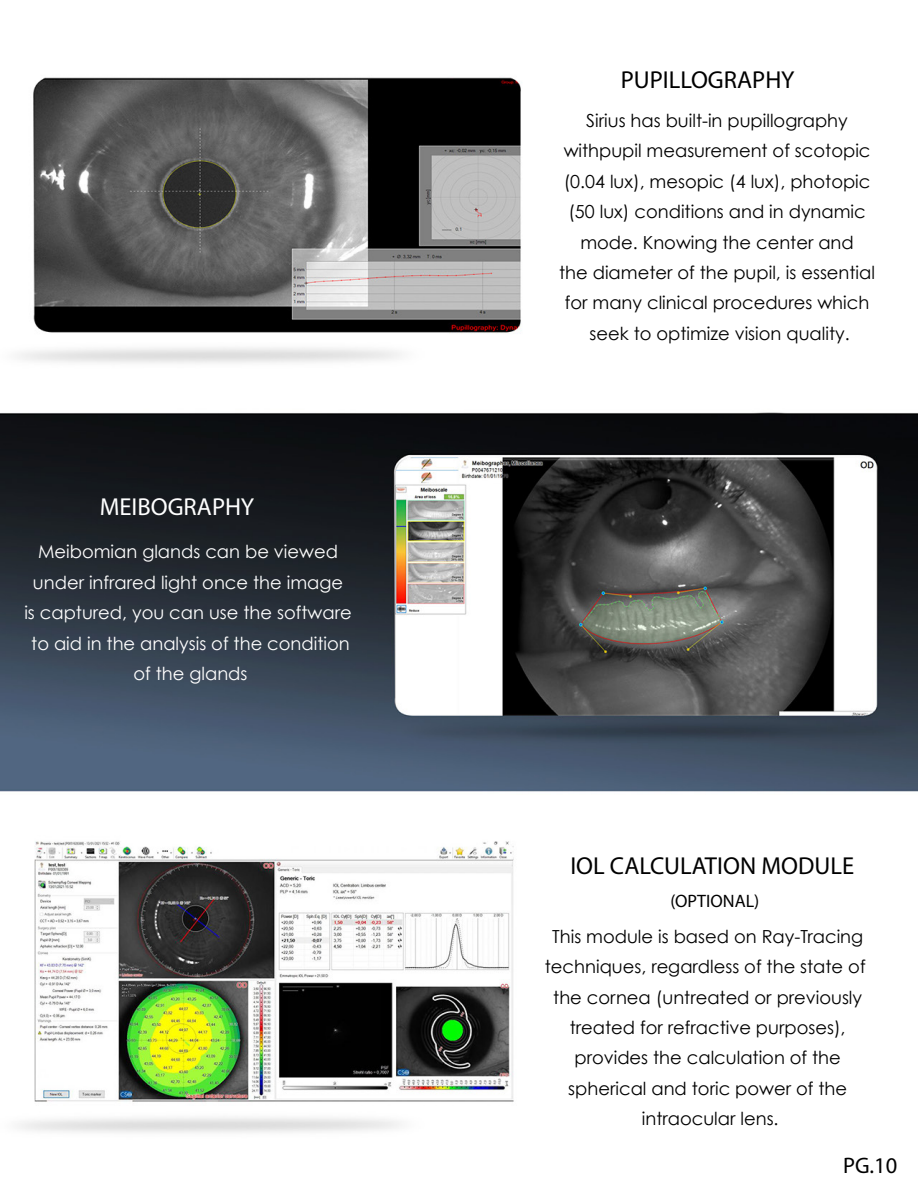
<style>
.page{position:relative;width:918px;height:1188px;background:#fff}
.page>*{position:absolute;margin:0;border:0;box-sizing:border-box;transform-origin:0 0}
.t1{font:24.6px "Myriad Pro";color:#000}
.t2{font:24.6px "Myriad Pro";color:#fff}
.t3{font:22.5px "Myriad Pro";color:#000}
.t4{font:18px/30.5px "Century Gothic";color:#000;text-align:center}
.t5{font:18px/30.5px "Century Gothic";color:#fff;text-align:center}
.t6{font:18px "Myriad Pro";color:#000}
</style>
<div class="page">
<img style="left:1px;top:77px;width:917px;height:1056px">
<img style="left:0;top:0;width:1px;height:1188px">
<h1 class="t2" style="left:100px;top:492px;width:156px">MEIBOGRAPHY</h1>
<p class="t5" style="left:24px;top:536px;width:329px">Meibomian glands can be viewed under infrared light once the image<br>is captured, you can use the software to aid in the analysis of the condition of the glands</p>
<h1 class="t1" style="left:621px;top:64px;width:175px">PUPILLOGRAPHY</h1>
<p class="t4" style="left:559px;top:105px;width:317px">Sirius has built-in pupillography withpupil measurement of scotopic (0.04 lux), mesopic (4 lux), photopic (50 lux) conditions and in dynamic mode. Knowing the center and<br>the diameter of the pupil, is essential for many clinical procedures which seek to optimize vision quality.</p>
<h1 class="t1" style="left:570px;top:850px;width:285px">IOL CALCULATION MODULE</h1>
<p class="t6" style="left:670px;top:890px;width:90px">(OPTIONAL)</p>
<p class="t4" style="left:545px;top:921px;width:322px">This module is based on Ray-Tracing techniques, regardless of the state of the cornea (untreated or previously treated for refractive purposes), provides the calculation of the spherical and toric power of the intraocular lens.</p>
<p class="t3" style="left:843px;top:1152px;width:56px">PG.10</p>
</div>
